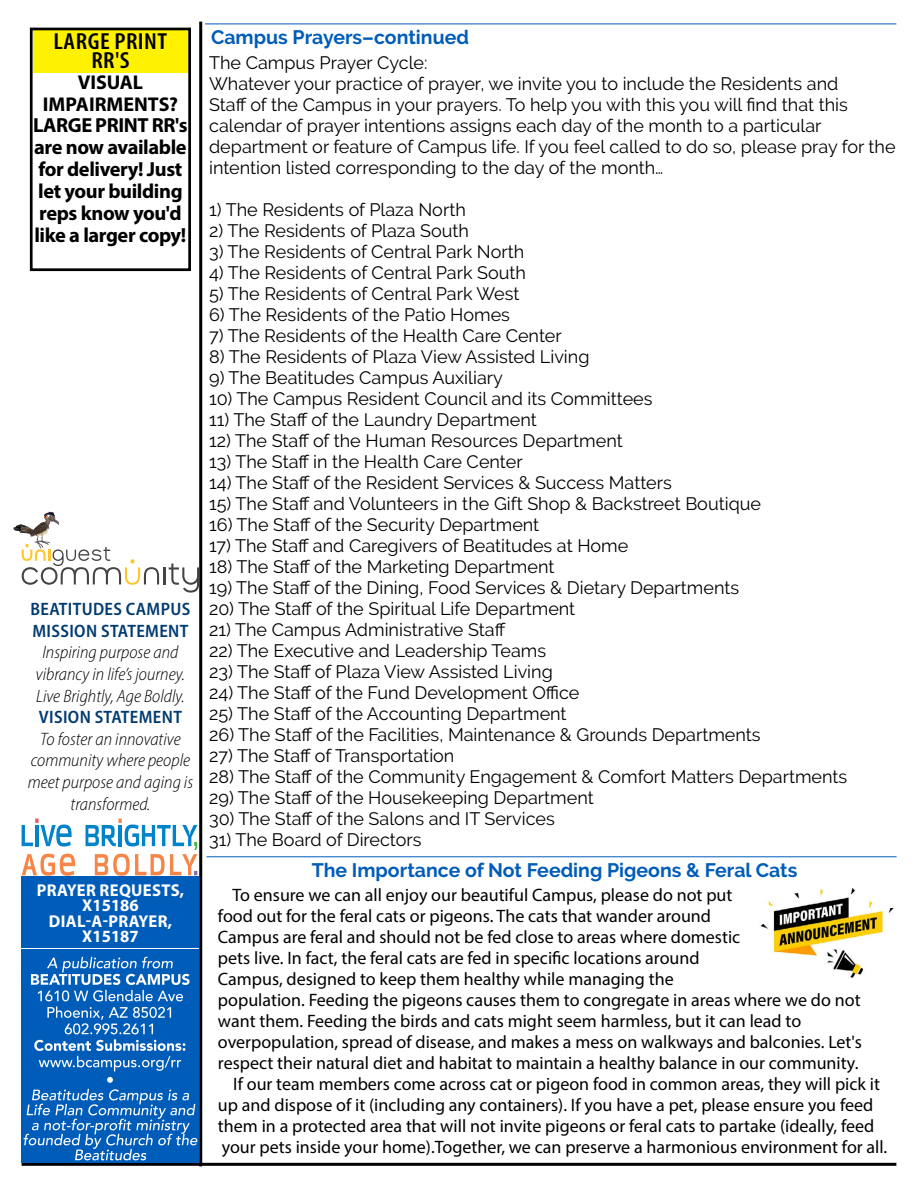
<style>
.page{position:relative;width:918px;height:1188px;background:#fff}
.page>*{position:absolute;margin:0;border:0;box-sizing:border-box;transform-origin:0 0}
.t1{font:600 condensed 23.4px/19px "Myriad Pro";letter-spacing:.02em;color:#000;text-align:center;scale:1.11 1}
.t2{font:700 20.4px/21.9px "Myriad Pro";letter-spacing:-.02em;color:#000}
.t3{font:700 19.95px/21.9px "Myriad Pro";color:#000;text-align:center}
.t4{font:700 19.5px "Raleway";color:#005cb9}
.t5{font:18px/21px "Raleway";color:#000}
.t6{font:18px "Myriad Pro";color:#000}
.t7{font:italic 300 semi-condensed 18px/21.6px "Myriad Pro";color:#000;text-align:center}
.t8{font:600 semi-condensed 18px/21.6px "Myriad Pro";letter-spacing:.02em;color:#003b71}
.t9{font:700 17.1px/15.6px "Myriad Pro";letter-spacing:.015em;color:#fff;text-align:center}
</style>
<div class="page">
<hr style="left:22px;top:1163px;width:874px;height:3px;background:#000">
<div style="left:22px;top:949px;width:177px;height:214px;background:#005cb9"></div>
<svg style="left:23px;top:1089px;width:174px;height:71px"></svg>
<svg style="left:107px;top:1077px;width:6px;height:6px"></svg>
<svg style="left:31px;top:957px;width:159px;height:114px"></svg>
<hr style="left:199px;top:22px;width:3px;height:1144px;background:#000">
<div style="left:22px;top:877px;width:177px;height:71px;background:#005cb9"></div>
<svg style="left:22px;top:819px;width:50px;height:28px"></svg>
<svg style="left:22px;top:854px;width:53px;height:22px"></svg>
<svg style="left:86px;top:819px;width:111px;height:57px"></svg>
<svg style="left:13px;top:512px;width:186px;height:81px"></svg>
<hr style="left:205px;top:24px;width:691px;height:1px;background:#005cb9">
<hr style="left:206px;top:856px;width:691px;height:1px;background:#005cb9">
<img style="left:760px;top:888px;width:134px;height:90px">
<div style="left:33px;top:30px;width:155px;height:43px;background:#fff200"></div>
<div style="left:30px;top:28px;width:161px;height:243px;border:3px solid #000"></div>
<p class="t1" style="left:54px;top:32px;width:104px">LARGE PRINT<br>RR'S</p>
<p class="t3" style="left:43px;top:70px;width:137px">VISUAL<br>IMPAIRMENTS?</p>
<p class="t2" style="left:33px;top:114px;width:156px">LARGE PRINT RR's are now available for delivery! Just let your building reps know you'd like a larger copy!</p>
<p class="t8" style="left:30px;top:598px;width:161px">BEATITUDES CAMPUS<br>MISSION STATEMENT</p>
<p class="t7" style="left:36px;top:641px;width:151px">Inspiring purpose and vibrancy in life’s journey.<br>Live Brightly, Age Boldly.</p>
<p class="t8" style="left:39px;top:706px;width:145px">VISION STATEMENT</p>
<p class="t7" style="left:28px;top:728px;width:167px">To foster an innovative community where people meet purpose and aging is transformed.</p>
<p class="t9" style="left:37px;top:881px;width:149px">PRAYER REQUESTS,<br>X15186<br>DIAL-A-PRAYER,<br>X15187</p>
<p class="t4" style="left:211px;top:26px;width:260px">Campus Prayers–continued</p>
<p class="t5" style="left:209px;top:52px;width:688px">The Campus Prayer Cycle:<br>Whatever your practice of prayer, we invite you to include the Residents and<br>Staff of the Campus in your prayers. To help you with this you will find that this calendar of prayer intentions assigns each day of the month to a particular department or feature of Campus life. If you feel called to do so, please pray for the intention listed corresponding to the day of the month…</p>
<p class="t5" style="left:209px;top:199px;width:258px">1) The Residents of Plaza North</p>
<p class="t5" style="left:209px;top:220px;width:261px">2) The Residents of Plaza South</p>
<p class="t5" style="left:209px;top:241px;width:317px">3) The Residents of Central Park North</p>
<p class="t5" style="left:209px;top:262px;width:318px">4) The Residents of Central Park South</p>
<p class="t5" style="left:209px;top:283px;width:312px">5) The Residents of Central Park West</p>
<p class="t5" style="left:209px;top:304px;width:302px">6) The Residents of the Patio Homes</p>
<p class="t5" style="left:209px;top:325px;width:354px">7) The Residents of the Health Care Center</p>
<p class="t5" style="left:209px;top:346px;width:382px">8) The Residents of Plaza View Assisted Living</p>
<p class="t5" style="left:209px;top:367px;width:295px">9) The Beatitudes Campus Auxiliary</p>
<p class="t5" style="left:209px;top:388px;width:445px">10) The Campus Resident Council and its Committees</p>
<p class="t5" style="left:209px;top:409px;width:329px">11) The Staff of the Laundry Department</p>
<p class="t5" style="left:209px;top:430px;width:415px">12) The Staff of the Human Resources Department</p>
<p class="t5" style="left:209px;top:451px;width:315px">13) The Staff in the Health Care Center</p>
<p class="t5" style="left:209px;top:472px;width:464px">14) The Staff of the Resident Services &amp; Success Matters</p>
<p class="t5" style="left:209px;top:493px;width:553px">15) The Staff and Volunteers in the Gift Shop &amp; Backstreet Boutique</p>
<p class="t5" style="left:209px;top:514px;width:332px">16) The Staff of the Security Department</p>
<p class="t5" style="left:209px;top:535px;width:421px">17) The Staff and Caregivers of Beatitudes at Home</p>
<p class="t5" style="left:209px;top:556px;width:347px">18) The Staff of the Marketing Department</p>
<p class="t5" style="left:209px;top:577px;width:532px">19) The Staff of the Dining, Food Services &amp; Dietary Departments</p>
<p class="t5" style="left:209px;top:598px;width:368px">20) The Staff of the Spiritual Life Department</p>
<p class="t5" style="left:209px;top:619px;width:298px">21) The Campus Administrative Staff</p>
<p class="t5" style="left:209px;top:640px;width:339px">22) The Executive and Leadership Teams</p>
<p class="t5" style="left:209px;top:661px;width:345px">23) The Staff of Plaza View Assisted Living</p>
<p class="t5" style="left:209px;top:682px;width:372px">24) The Staff of the Fund Development Office</p>
<p class="t5" style="left:209px;top:703px;width:359px">25) The Staff of the Accounting Department</p>
<p class="t5" style="left:209px;top:724px;width:553px">26) The Staff of the Facilities, Maintenance &amp; Grounds Departments</p>
<p class="t5" style="left:209px;top:745px;width:247px">27) The Staff of Transportation</p>
<p class="t5" style="left:209px;top:766px;width:640px">28) The Staff of the Community Engagement &amp; Comfort Matters Departments</p>
<p class="t5" style="left:209px;top:787px;width:386px">29) The Staff of the Housekeeping Department</p>
<p class="t5" style="left:209px;top:808px;width:347px">30) The Staff of the Salons and IT Services</p>
<p class="t5" style="left:209px;top:829px;width:214px">31) The Board of Directors</p>
<p class="t4" style="left:312px;top:859px;width:487px">The Importance of Not Feeding Pigeons &amp; Feral Cats</p>
<p class="t6" style="left:233px;top:884px;width:501px">To ensure we can all enjoy our beautiful Campus, please do not put</p>
<p class="t6" style="left:218px;top:905px;width:495px">food out for the feral cats or pigeons. The cats that wander around</p>
<p class="t6" style="left:218px;top:926px;width:524px">Campus are feral and should not be fed close to areas where domestic</p>
<p class="t6" style="left:218px;top:947px;width:483px">pets live. In fact, the feral cats are fed in specific locations around</p>
<p class="t6" style="left:218px;top:968px;width:457px">Campus, designed to keep them healthy while managing the</p>
<p class="t6" style="left:218px;top:989px;width:644px">population. Feeding the pigeons causes them to congregate in areas where we do not</p>
<p class="t6" style="left:218px;top:1010px;width:585px">want them. Feeding the birds and cats might seem harmless, but it can lead to</p>
<p class="t6" style="left:218px;top:1031px;width:646px">overpopulation, spread of disease, and makes a mess on walkways and balconies. Let's</p>
<p class="t6" style="left:218px;top:1052px;width:642px">respect their natural diet and habitat to maintain a healthy balance in our community.</p>
<p class="t6" style="left:233px;top:1073px;width:648px">If our team members come across cat or pigeon food in common areas, they will pick it</p>
<p class="t6" style="left:218px;top:1094px;width:657px">up and dispose of it (including any containers). If you have a pet, please ensure you feed</p>
<p class="t6" style="left:218px;top:1115px;width:658px">them in a protected area that will not invite pigeons or feral cats to partake (ideally, feed</p>
<p class="t6" style="left:222px;top:1136px;width:667px">your pets inside your home).Together, we can preserve a harmonious environment for all.</p>
</div>
